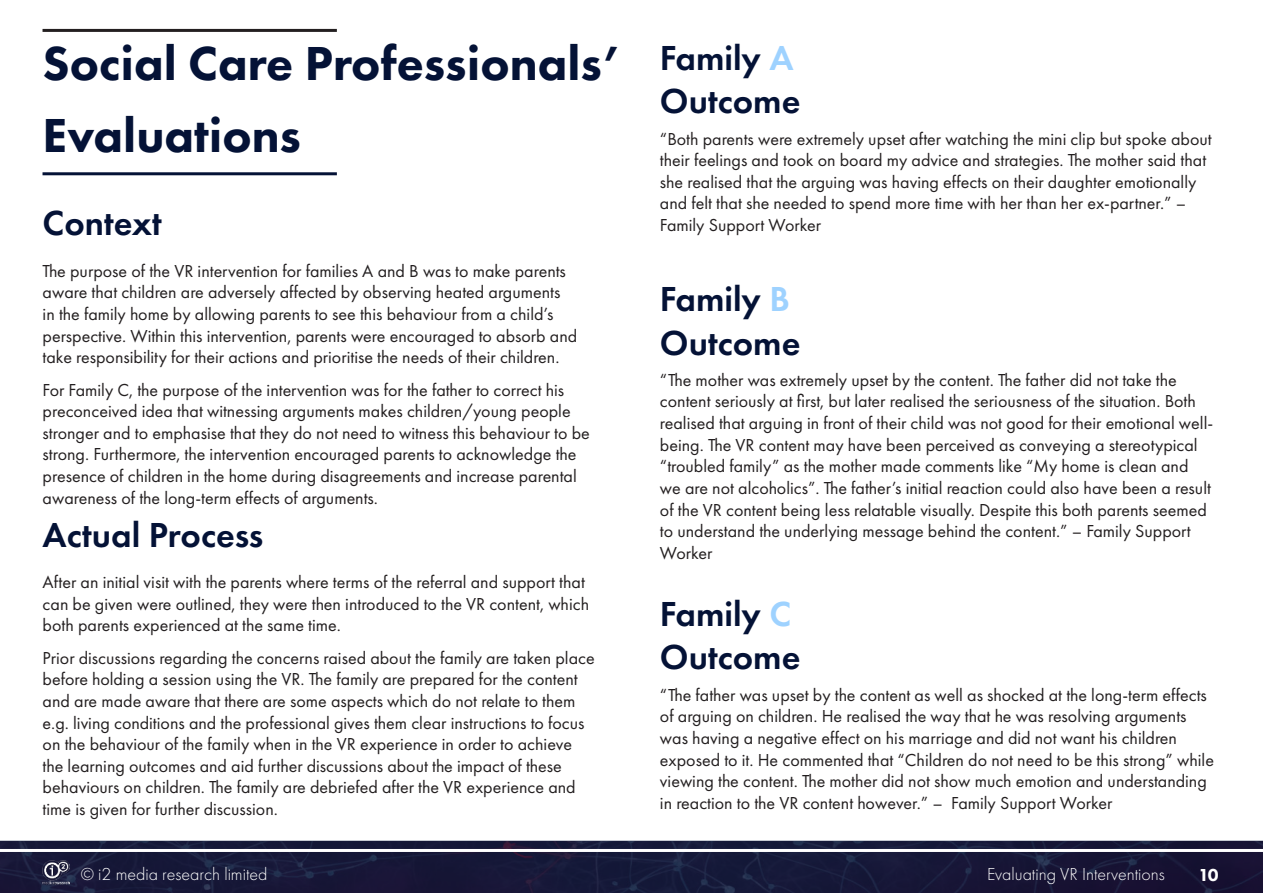
<style>
.page{position:relative;width:1263px;height:893px;background:#fff}
.page>*{position:absolute;margin:0;border:0;box-sizing:border-box;transform-origin:0 0}
.t1{font:800 49.5px/72px "Futura PT";color:#041236}
.t2{font:600 36px/43.2px "Futura PT";color:#041236}
.t3{font:18px/21.6px "Futura PT";color:#231f20}
.t4{font:300 18px "Futura PT";color:#fff}
.t5{font:800 18px "Futura PT";color:#fff}
.s1{color:#9ed2ff}
</style>
<div class="page">
<svg style="left:0;top:841px;width:1263px;height:52px;background:#171838"></svg>
<hr style="left:0;top:849px;width:1263px;height:3px;background:#fff">
<img style="left:43px;top:861px;width:27px;height:25px">
<hr style="left:43px;top:172px;width:294px;height:3px;background:#041236">
<hr style="left:43px;top:29px;width:294px;height:3px;background:#231f20">
<h1 class="t1" style="left:43px;top:32px;width:578px">Social Care Professionals’<br>Evaluations</h1>
<h2 class="t2" style="left:43px;top:205px;width:121px">Context</h2>
<p class="t3" style="left:43px;top:261px;width:536px">The purpose of the VR intervention for families A and B was to make parents aware that children are adversely affected by observing heated arguments<br>in the family home by allowing parents to see this behaviour from a child’s perspective. Within this intervention, parents were encouraged to absorb and take responsibility for their actions and prioritise the needs of their children.</p>
<p class="t3" style="left:43px;top:380px;width:549px">For Family C, the purpose of the intervention was for the father to correct his preconceived idea that witnessing arguments makes children/young people stronger and to emphasise that they do not need to witness this behaviour to be strong. Furthermore, the intervention encouraged parents to acknowledge the presence of children in the home during disagreements and increase parental awareness of the long-term effects of arguments.</p>
<h2 class="t2" style="left:43px;top:516px;width:222px">Actual Process</h2>
<p class="t3" style="left:43px;top:573px;width:548px">After an initial visit with the parents where terms of the referral and support that can be given were outlined, they were then introduced to the VR content, which both parents experienced at the same time.</p>
<p class="t3" style="left:43px;top:648px;width:554px">Prior discussions regarding the concerns raised about the family are taken place before holding a session using the VR. The family are prepared for the content and are made aware that there are some aspects which do not relate to them e.g. living conditions and the professional gives them clear instructions to focus on the behaviour of the family when in the VR experience in order to achieve the learning outcomes and aid further discussions about the impact of these behaviours on children. The family are debriefed after the VR experience and time is given for further discussion.</p>
<h2 class="t2" style="left:660px;top:39px;width:142px">Family <span class="s1">A<br></span>Outcome</h2>
<p class="t3" style="left:660px;top:129px;width:553px">“Both parents were extremely upset after watching the mini clip but spoke about their feelings and took on board my advice and strategies. The mother said that she realised that the arguing was having effects on their daughter emotionally and felt that she needed to spend more time with her than her ex-partner.” – Family Support Worker</p>
<h2 class="t2" style="left:660px;top:281px;width:142px">Family <span class="s1">B<br></span>Outcome</h2>
<p class="t3" style="left:660px;top:370px;width:555px">“The mother was extremely upset by the content. The father did not take the content seriously at first, but later realised the seriousness of the situation. Both realised that arguing in front of their child was not good for their emotional well&shy;being. The VR content may have been perceived as conveying a stereotypical “troubled family” as the mother made comments like “My home is clean and we are not alcoholics”. The father’s initial reaction could also have been a result of the VR content being less relatable visually. Despite this both parents seemed to understand the underlying message behind the content.” – Family Support Worker</p>
<h2 class="t2" style="left:660px;top:595px;width:142px">Family <span class="s1">C<br></span>Outcome</h2>
<p class="t3" style="left:660px;top:685px;width:555px">“The father was upset by the content as well as shocked at the long-term effects of arguing on children. He realised the way that he was resolving arguments was having a negative effect on his marriage and did not want his children exposed to it. He commented that “Children do not need to be this strong” while viewing the content. The mother did not show much emotion and understanding in reaction to the VR content however.” – Family Support Worker</p>
<p class="t4" style="left:81px;top:867px;width:188px">© i2 media research limited</p>
<p class="t5" style="left:1198px;top:868px;width:22px">10</p>
<p class="t4" style="left:987px;top:867px;width:179px">Evaluating VR Interventions</p>
</div>
